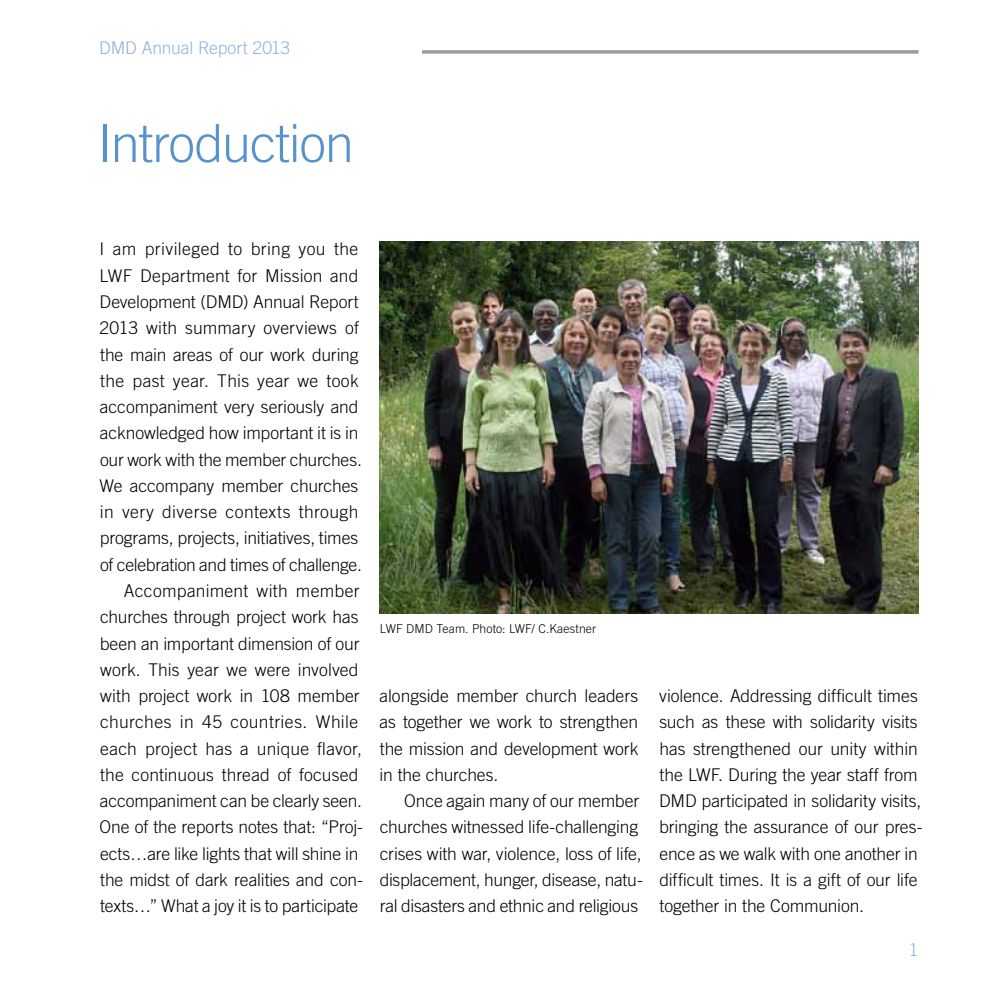
<style>
.page{position:relative;width:993px;height:993px;background:#fff}
.page>*{position:absolute;margin:0;border:0;box-sizing:border-box;transform-origin:0 0}
.t1{font:300 52.5px "Trade Gothic LT Std";letter-spacing:-.02em;color:#5692ce}
.t2{font:300 17.5px/26.2px "Trade Gothic LT Std";letter-spacing:-.005em;color:#000}
.t3{font:300 17.5px "Trade Gothic LT Std";letter-spacing:-.015em;color:#91b1de}
.t4{font:300 12.25px "Trade Gothic LT Std";letter-spacing:.005em;color:#000}
</style>
<div class="page">
<svg style="left:422px;top:50px;width:496px;height:4px;background:#a8a8a8"></svg>
<img style="left:379px;top:241px;width:539px;height:372px">
<p class="t3" style="left:99px;top:37px;width:192px">DMD Annual Report 2013</p>
<h1 class="t1" style="left:98px;top:112px;width:257px">Introduction</h1>
<p class="t2" style="left:99px;top:236px;width:265px;text-align:right">I am privileged to bring you the LWF Department for Mission and Development (DMD) Annual Report 2013 with summary overviews of the main areas of our work during the past year. This year we took accompaniment very seriously and acknowledged how important it is in our work with the member churches.<br>We accompany member churches in very diverse contexts through programs, projects, initiatives, times of celebration and times of challenge.<br>Accompaniment with member churches through project work has been an important dimension of our work. This year we were involved with project work in 108 member churches in 45 countries. While each project has a unique flavor, the continuous thread of focused accompaniment can be clearly seen.<br>One of the reports notes that: “Proj&shy;ects…are like lights that will shine in the midst of dark realities and con&shy;texts…” What a joy it is to participate</p>
<p class="t4" style="left:380px;top:620px;width:218px">LWF DMD Team. Photo: LWF/ C.Kaestner</p>
<p class="t2" style="left:379px;top:682px;width:260px;text-align:justify">alongside member church leaders as together we work to strengthen the mission and development work in the churches.</p>
<p class="t2" style="left:379px;top:787px;width:264px;text-indent:24px">Once again many of our member churches witnessed life-challenging crises with war, violence, loss of life, displacement, hunger, disease, natu&shy;ral disasters and ethnic and religious</p>
<p class="t2" style="left:658px;top:682px;width:265px">violence. Addressing difficult times such as these with solidarity visits has strengthened our unity within the LWF. During the year staff from DMD participated in solidarity visits, bringing the assurance of our pres&shy;ence as we walk with one another in difficult times. It is a gift of our life together in the Communion.</p>
<p class="t3" style="left:908px;top:939px;width:11px">1</p>
</div>
